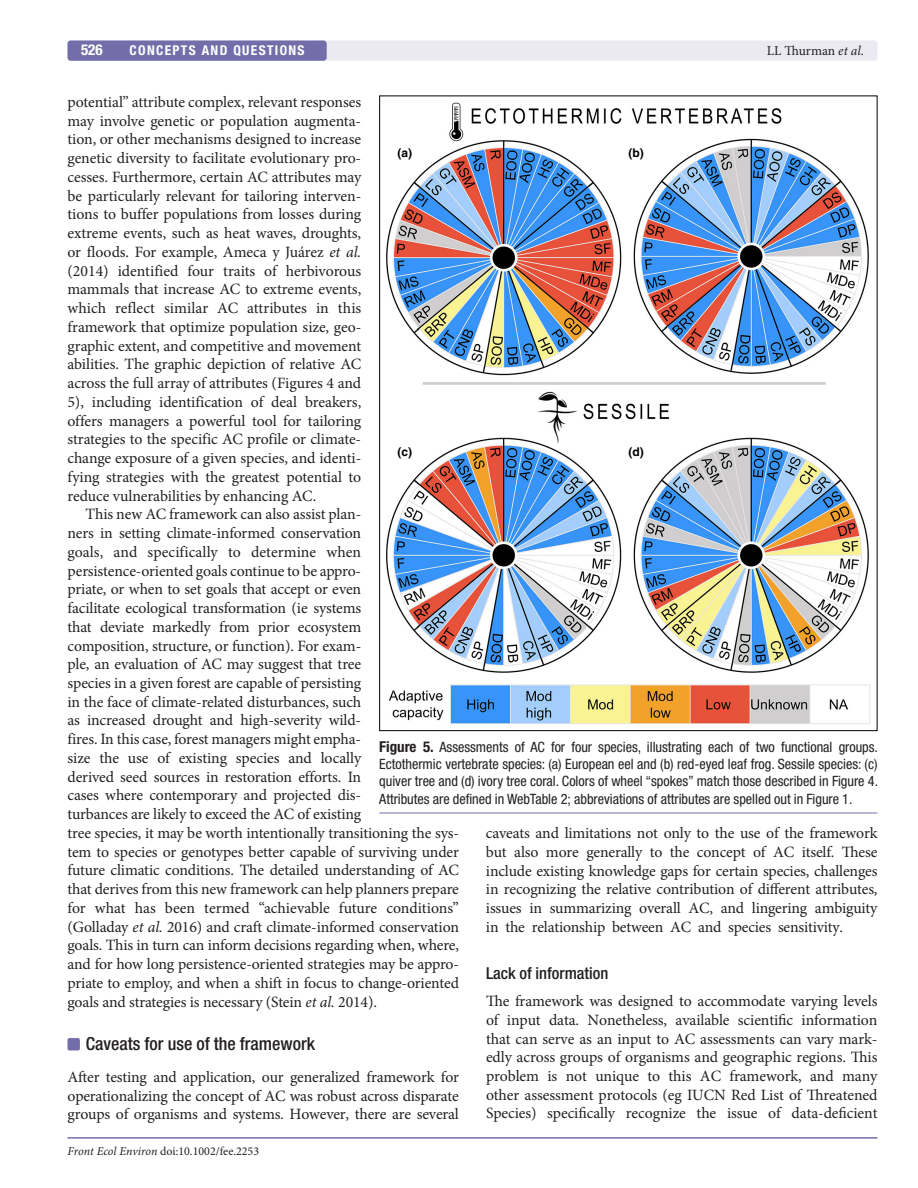
<style>
.page{position:relative;width:918px;height:1188px;background:#fff}
.page>*{position:absolute;margin:0;border:0;box-sizing:border-box;transform-origin:0 0}
.t1{font:500 condensed 18px "Helvetica Neue LT Std";color:#231f20}
.t2{font:500 condensed 16.5px "Helvetica Neue LT Std";color:#231f20}
.t3{font:15.75px/18.8px "Minion Pro";letter-spacing:-.01em;color:#231f20;text-align:justify}
.t4{font:700 condensed 15px "Helvetica Neue LT Std";color:#fff}
.t5{font:condensed 14.25px/17.2px "Helvetica Neue LT Std";color:#231f20;text-align:justify}
.t6{font:700 condensed 13.5px "Helvetica Neue LT Std";letter-spacing:.1em;color:#fff}
.t7{font:13.5px "Minion Pro";color:#231f20}
.t8{font:12px "Minion Pro";color:#231f20}
.t9{font:700 12px "Helvetica";color:#000}
.s1{font-style:italic}
.s2{font-weight:700;font-size:15px}
</style>
<div class="page">
<hr style="left:68px;top:1137px;width:810px;height:2px;background:#736ea9">
<div style="left:67px;top:40px;width:811px;height:21px;background:#ebeaf3;border-radius:3px"></div>
<div style="left:67px;top:40px;width:260px;height:21px;background:#736ea9;border-radius:3px"></div>
<div style="left:67px;top:1038px;width:13px;height:12px;background:#736ea9;border-radius:2px"></div>
<hr style="left:379px;top:813px;width:498px;height:1px;background:#736ea9">
<img style="left:386px;top:102px;width:484px;height:622px">
<p class="t4" style="left:81px;top:41px;width:23px">526</p>
<p class="t6" style="left:130px;top:42px;width:177px">CONCEPTS AND QUESTIONS</p>
<p class="t7" style="left:767px;top:42px;width:99px">LL Thurman <span class="s1">et al</span>.</p>
<p class="t3" style="left:68px;top:93px;width:295px">potential” attribute complex, relevant responses may involve genetic or population augmenta&shy;tion, or other mechanisms designed to increase genetic diversity to facilitate evolutionary pro&shy;cesses. Furthermore, certain AC attributes may be particularly relevant for tailoring interven&shy;tions to buffer populations from losses during extreme events, such as heat waves, droughts, or floods. For example, Ameca y Juárez <span class="s1">et al. </span>(2014) identified four traits of herbivorous mammals that increase AC to extreme events, which reflect similar AC attributes in this framework that optimize population size, geo&shy;graphic extent, and competitive and movement abilities. The graphic depiction of relative AC across the full array of attributes (Figures 4 and 5), including identification of deal breakers, offers managers a powerful tool for tailoring strategies to the specific AC profile or climate&shy;change exposure of a given species, and identi&shy;fying strategies with the greatest potential to reduce vulnerabilities by enhancing AC.</p>
<p class="t3" style="left:68px;top:505px;width:393px;text-align:left;text-indent:18px">This new AC framework can also assist plan-<br>ners in setting climate-informed conservation<br>goals, and specifically to determine when persistence-oriented goals continue to be appro-<br>priate, or when to set goals that accept or even<br>facilitate ecological transformation (ie systems<br>that deviate markedly from prior ecosystem<br>composition, structure, or function). For exam-<br>ple, an evaluation of AC may suggest that tree<br>species in a given forest are capable of persisting<br>in the face of climate-related disturbances, such<br>as increased drought and high-severity wild-<br>fires. In this case, forest managers might empha-<br>size the use of existing species and locally<br>derived seed sources in restoration efforts. In<br>cases where contemporary and projected dis-<br>turbances are likely to exceed the AC of existing<br>tree species, it may be worth intentionally transitioning the sys&shy;tem to species or genotypes better capable of surviving under future climatic conditions. The detailed understanding of AC that derives from this new framework can help planners prepare for what has been termed “achievable future conditions” (Golladay <span class="s1">et al.</span> 2016) and craft climate-informed conservation goals. This in turn can inform decisions regarding when, where, and for how long persistence-oriented strategies may be appro&shy;priate to employ, and when a shift in focus to change-oriented goals and strategies is necessary (Stein <span class="s1">et al.</span> 2014).</p>
<p class="t1" style="left:86px;top:1033px;width:231px">Caveats for use of the framework</p>
<p class="t3" style="left:68px;top:1068px;width:393px">After testing and application, our generalized framework for operationalizing the concept of AC was robust across disparate groups of organisms and systems. However, there are several</p>
<p class="t9" style="left:397px;top:146px;width:16px">(a)</p>
<p class="t9" style="left:628px;top:146px;width:17px">(b)</p>
<p class="t9" style="left:397px;top:444px;width:16px">(c)</p>
<p class="t9" style="left:628px;top:444px;width:17px">(d)</p>
<p class="t5" style="left:379px;top:738px;width:500px"><span class="s2">Figure 5.</span> Assessments of AC for four species, illustrating each of two functional groups.<br>Ectothermic vertebrate species: (a) European eel and (b) red-eyed leaf frog. Sessile species: (c) quiver tree and (d) ivory tree coral. Colors of wheel “spokes” match those described in Figure 4.<br>Attributes are defined in WebTable 2; abbreviations of attributes are spelled out in Figure 1.</p>
<p class="t3" style="left:486px;top:824px;width:393px">caveats and limitations not only to the use of the framework but also more generally to the concept of AC itself. These include existing knowledge gaps for certain species, challenges in recognizing the relative contribution of different attributes, issues in summarizing overall AC, and lingering ambiguity in the relationship between AC and species sensitivity.</p>
<p class="t2" style="left:486px;top:963px;width:124px">Lack of information</p>
<p class="t3" style="left:486px;top:992px;width:393px">The framework was designed to accommodate varying levels of input data. Nonetheless, available scientific information that can serve as an input to AC assessments can vary mark&shy;edly across groups of organisms and geographic regions. This problem is not unique to this AC framework, and many other assessment protocols (eg IUCN Red List of Threatened Species) specifically recognize the issue of data-deficient</p>
<p class="t8" style="left:68px;top:1144px;width:193px"><span class="s1">Front Ecol Environ</span> doi:10.1002/fee.2253</p>
</div>
